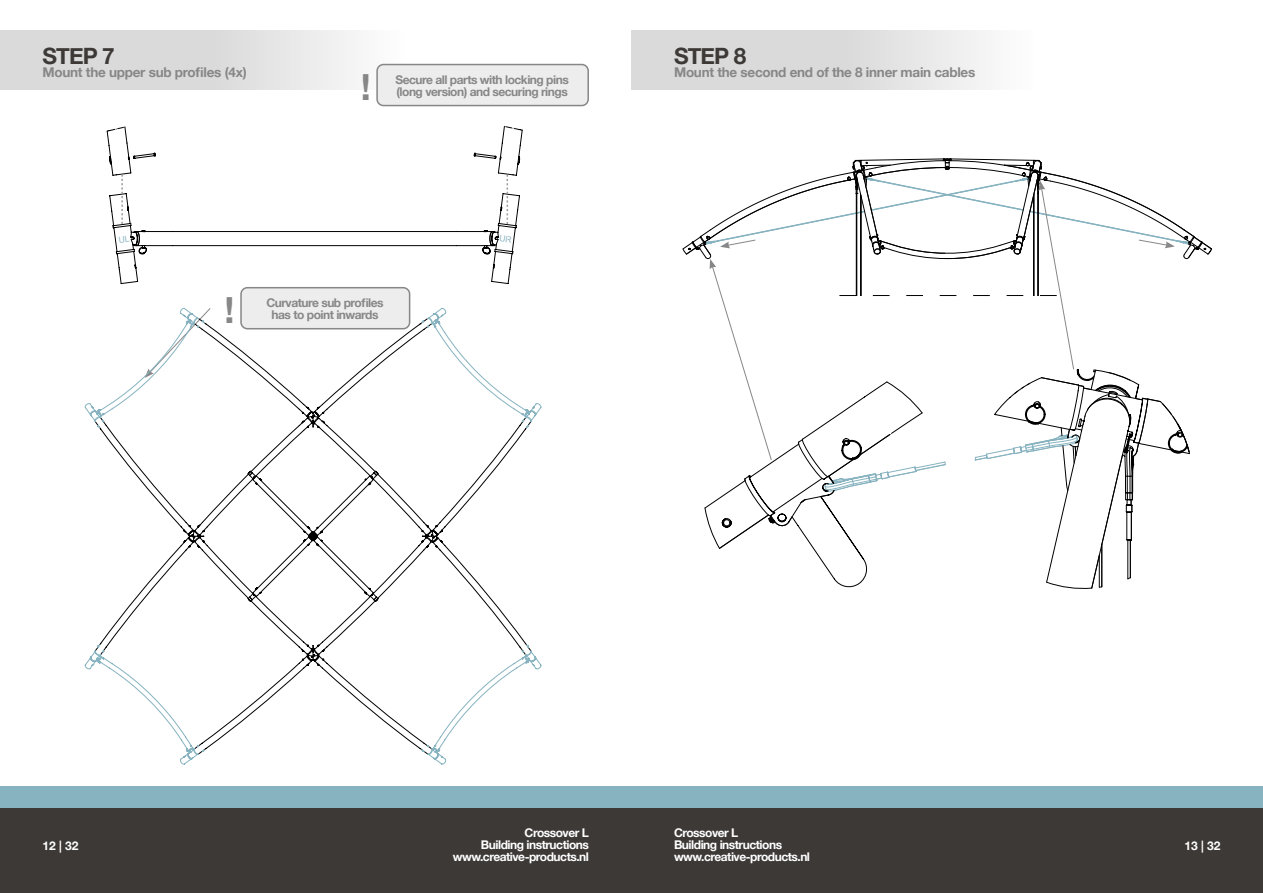
<style>
.page{position:relative;width:1263px;height:893px;background:#fff}
.page>*{position:absolute;margin:0;border:0;box-sizing:border-box;transform-origin:0 0}
.t1{font:700 36px "Helvetica Neue";color:#878787}
.t2{font:700 22.5px "Helvetica Neue";letter-spacing:-.04em;color:#3d3937}
.t3{font:700 13.5px "Helvetica Neue";letter-spacing:-.02em;color:#878787}
.t4{font:700 12px/12px "Helvetica Neue";letter-spacing:-.04em;color:#fff;text-align:right}
.t5{font:700 12px "Helvetica Neue";letter-spacing:-.04em;color:#878787}
</style>
<div class="page">
<div style="left:0;top:808px;width:1263px;height:85px;background:#3d3937"></div>
<div style="left:0;top:787px;width:1263px;height:21px;background:#87b3c0"></div>
<div style="left:0;top:30px;width:404px;height:59px;background:linear-gradient(to right,#d1d1d1,#f4f4f4)"></div>
<div style="left:631px;top:30px;width:404px;height:59px;background:linear-gradient(to right,#d1d1d1,#f4f4f4)"></div>
<div style="left:377px;top:65px;width:211px;height:41px;background:#ededed;border-radius:6px"></div>
<div style="left:376px;top:64px;width:213px;height:42px;border:2px solid #878787;border-radius:6px"></div>
<div style="left:241px;top:288px;width:169px;height:41px;background:#ededed;border-radius:6px"></div>
<div style="left:240px;top:287px;width:170px;height:42px;border:2px solid #878787;border-radius:6px"></div>
<svg style="left:85px;top:307px;width:456px;height:457px"></svg>
<svg style="left:682px;top:159px;width:530px;height:430px"></svg>
<svg style="left:107px;top:126px;width:416px;height:158px"></svg>
<h2 class="t2" style="left:43px;top:39px;width:74px">STEP 7</h2>
<h2 class="t2" style="left:674px;top:39px;width:74px">STEP 8</h2>
<p class="t5" style="left:395px;top:70px;width:175px">Secure all parts with locking pins</p>
<p class="t3" style="left:43px;top:62px;width:206px">Mount the upper sub profiles (4x)</p>
<p class="t3" style="left:674px;top:62px;width:303px">Mount the second end of the 8 inner main cables</p>
<h1 class="t1" style="left:361px;top:59px;width:12px">!</h1>
<p class="t5" style="left:396px;top:82px;width:173px">(long version) and securing rings</p>
<h1 class="t1" style="left:225px;top:282px;width:12px">!</h1>
<p class="t5" style="left:266px;top:293px;width:119px">Curvature sub profiles</p>
<p class="t5" style="left:271px;top:305px;width:109px">has to point inwards</p>
<p class="t4" style="left:453px;top:827px;width:138px">Crossover L<br>Building instructions www.creative-products.nl</p>
<p class="t4" style="left:674px;top:827px;width:138px;text-align:left">Crossover L<br>Building instructions www.creative-products.nl</p>
<p class="t4" style="left:43px;top:840px;width:38px">12 | 32</p>
<p class="t4" style="left:1184px;top:840px;width:38px">13 | 32</p>
</div>
